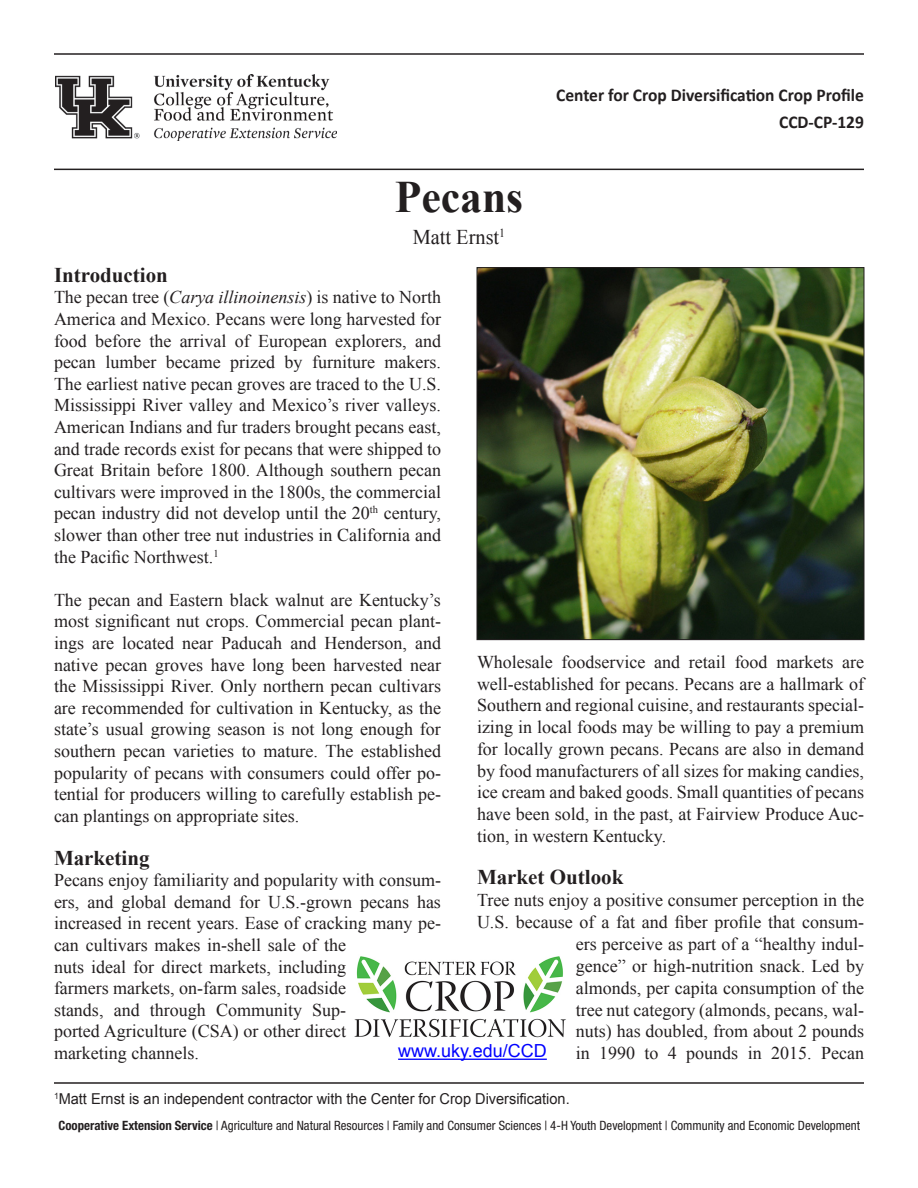
<style>
.page{position:relative;width:918px;height:1188px;background:#fff}
.page>*{position:absolute;margin:0;border:0;box-sizing:border-box;transform-origin:0 0}
.t1{font:700 45px "Times New Roman";color:#231f20}
.Plain_Text{font:700 21px "Times New Roman";color:#231f20}
.t2{font:21px "Times New Roman";color:#231f20}
.t3{font:18px/21.6px "Times New Roman";color:#231f20;text-align:justify}
.t4{font:700 18px "Calibri";color:#231f20}
.t5{font:18px "Arial";color:#00f}
.t6{font:15px "Arial";color:#231f20}
.t7{font:condensed 12.9px "Helvetica Neue LT Std";color:#231f20}
.s1{font-style:italic}
.s2{font-weight:700}
</style>
<div class="page">
<img style="left:354px;top:956px;width:212px;height:82px">
<hr style="left:54px;top:53px;width:810px;height:2px;background:#231f20">
<hr style="left:54px;top:169px;width:810px;height:1px;background:#231f20">
<hr style="left:54px;top:1082px;width:810px;height:2px;background:#231f20">
<img style="left:56px;top:75px;width:280px;height:65px">
<hr style="left:398px;top:1059px;width:149px;height:1px;background:#00f">
<img style="left:479px;top:269px;width:383px;height:369px">
<div style="left:477px;top:267px;width:387px;height:373px;border:1px solid #231f20"></div>
<p class="t4" style="left:556px;top:84px;width:309px">Center for Crop Diversification Crop Profile</p>
<p class="t1" style="left:395px;top:166px;width:130px">Pecans</p>
<p class="t2" style="left:413px;top:223px;width:94px">Matt Ernst<sup>1</sup></p>
<p class="t4" style="left:779px;top:111px;width:86px">CCD-CP-129</p>
<p class="Plain_Text" style="left:54px;top:260px;width:115px">Introduction</p>
<p class="t3" style="left:54px;top:286px;width:389px">The pecan tree (<span class="s1">Carya illinoinensis</span>) is native to North America and Mexico. Pecans were long harvested for food before the arrival of European explorers, and pecan lumber became prized by furniture makers.<br>The earliest native pecan groves are traced to the U.S.<br>Mississippi River valley and Mexico’s river valleys.<br>American Indians and fur traders brought pecans east, and trade records exist for pecans that were shipped to Great Britain before 1800. Although southern pecan cultivars were improved in the 1800s, the commercial pecan industry did not develop until the 20<sup>th</sup> century, slower than other tree nut industries in California and the Pacific Northwest.<sup>1</sup></p>
<p class="t3" style="left:54px;top:589px;width:389px">The pecan and Eastern black walnut are Kentucky’s most significant nut crops. Commercial pecan plant&shy;ings are located near Paducah and Henderson, and native pecan groves have long been harvested near the Mississippi River. Only northern pecan cultivars are recommended for cultivation in Kentucky, as the state’s usual growing season is not long enough for southern pecan varieties to mature. The established popularity of pecans with consumers could offer po&shy;tential for producers willing to carefully establish pe&shy;can plantings on appropriate sites.</p>
<p class="Plain_Text" style="left:54px;top:843px;width:97px">Marketing</p>
<p class="t3" style="left:54px;top:869px;width:388px;text-align:left">Pecans enjoy familiarity and popularity with consum&shy;ers, and global demand for U.S.-grown pecans has increased in recent years. Ease of cracking many pe&shy;can cultivars makes in-shell sale of the<br>nuts ideal for direct markets, including<br>farmers markets, on-farm sales, roadside<br>stands, and through Community Sup-<br>ported Agriculture (CSA) or other direct<br>marketing channels.</p>
<p class="t3" style="left:477px;top:651px;width:389px">Wholesale foodservice and retail food markets are well-established for pecans. Pecans are a hallmark of Southern and regional cuisine, and restaurants special&shy;izing in local foods may be willing to pay a premium for locally grown pecans. Pecans are also in demand by food manufacturers of all sizes for making candies, ice cream and baked goods. Small quantities of pecans have been sold, in the past, at Fairview Produce Auc&shy;tion, in western Kentucky.</p>
<p class="Plain_Text" style="left:477px;top:863px;width:148px">Market Outlook</p>
<p class="t3" style="left:477px;top:889px;width:389px;text-align:right">Tree nuts enjoy a positive consumer perception in the U.S. because of a fat and fiber profile that consum&shy;ers perceive as part of a “healthy indul-<br>gence” or high-nutrition snack. Led by<br>almonds, per capita consumption of the<br>tree nut category (almonds, pecans, wal-<br>nuts) has doubled, from about 2 pounds<br>in 1990 to 4 pounds in 2015. Pecan</p>
<p class="t5" style="left:398px;top:1039px;width:150px">www.uky.edu/CCD</p>
<p class="t6" style="left:54px;top:1089px;width:517px"><sup>1</sup>Matt Ernst is an independent contractor with the Center for Crop Diversification.</p>
<p class="t7" style="left:58px;top:1118px;width:803px"><span class="s2">Cooperative Extension Service</span> | Agriculture and Natural Resources | Family and Consumer Sciences | 4-H Youth Development | Community and Economic Development</p>
</div>
